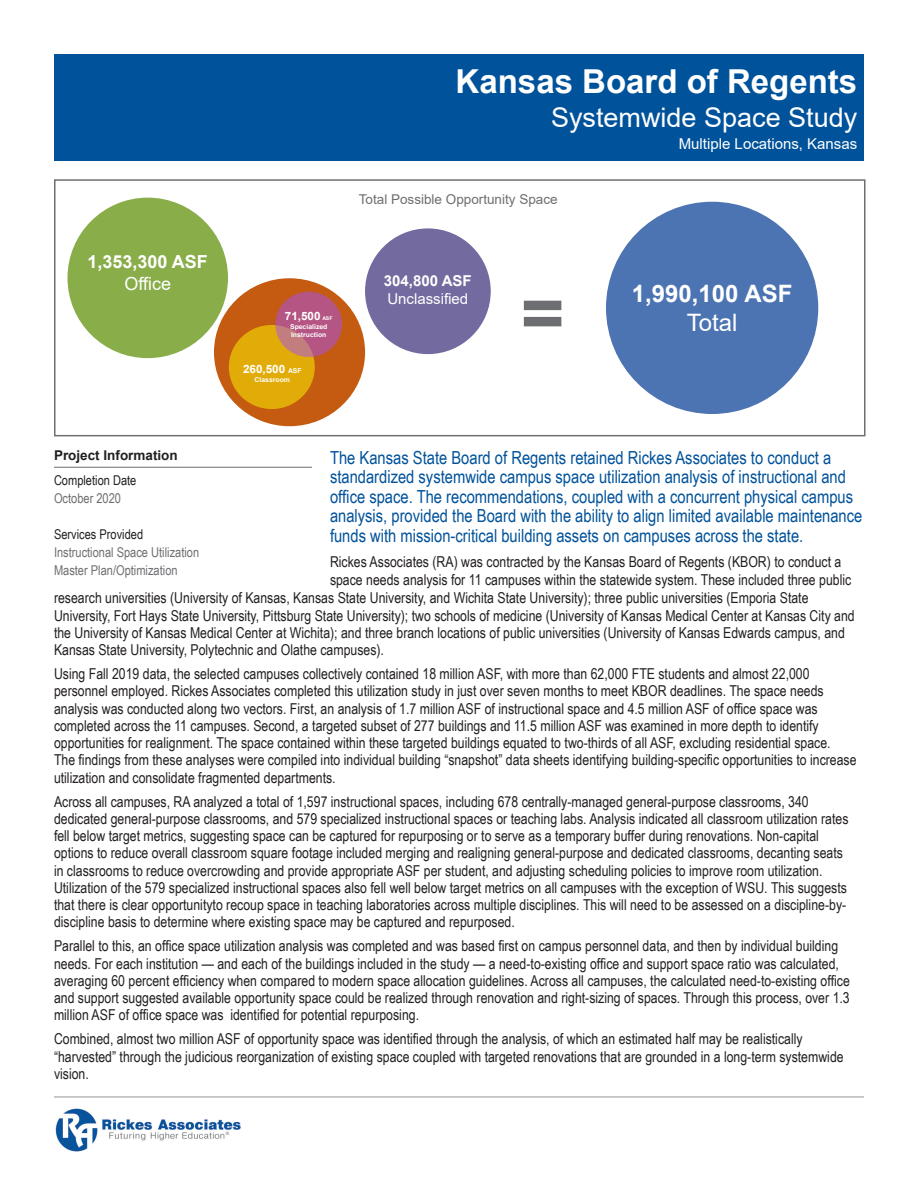
<style>
.page{position:relative;width:918px;height:1188px;background:#fff}
.page>*{position:absolute;margin:0;border:0;box-sizing:border-box;transform-origin:0 0}
.t1{font:700 75px "Arial";color:#6d6e71}
.Headline{font:700 33px "Arial";color:#fff}
.Emphasis_Text{font:27px "Arial";color:#fff}
.t2{font:700 24px "Arial";color:#fff}
.t3{font:24px "Arial";color:#fff}
.Emphasis_Text-2{font:18px/19.5px "Arial Narrow";color:#01529a}
.t4{font:700 18px "Arial";color:#fff}
.t5{font:18px "Arial";color:#fff}
.Body_Text{font:15px/17.2px "Arial Narrow";color:#231f20}
.Emphasis_Text-3{font:15px "Arial";color:#fff}
.t6{font:700 15px "Arial";color:#fff}
.t7{font:13.5px "Arial Narrow";color:#6d6e71}
.t8{font:13.5px "Arial Narrow";color:#231f20}
.t9{font:13.5px "Arial";color:#6d6e71}
.Project_Information{font:700 13.5px "Arial";color:#231f20}
.t10{font:700 11.4px "Arial";color:#fff}
.t11{font:700 6.75px/7.9px "Arial";color:#fff}
.t12{font:700 5.1px "Arial";color:#fff}
.s1{font-size:6.75px}
</style>
<div class="page">
<div style="left:54px;top:179px;width:812px;height:257px;border:2px solid #6d6e71"></div>
<hr style="left:54px;top:467px;width:258px;height:1px;background:#6d6e71">
<div style="left:54px;top:54px;width:810px;height:107px;background:#00539b"></div>
<hr style="left:54px;top:1096px;width:810px;height:2px;background:#b6b8ba">
<img style="left:55px;top:1108px;width:186px;height:44px">
<div style="left:68px;top:198px;width:160px;height:160px;background:#88ad49;border-radius:50%"></div>
<div style="left:365px;top:228px;width:126px;height:126px;background:#736ba0;border-radius:50%"></div>
<div style="left:606px;top:202px;width:212px;height:212px;background:#4d74b2;border-radius:50%"></div>
<div style="left:214px;top:278px;width:151px;height:148px;background:#c55a11;border-radius:50%"></div>
<div style="left:229px;top:325px;width:86px;height:84px;background:#e2ac08;border-radius:50%"></div>
<div style="left:275px;top:292px;width:67px;height:65px;background:#a350f6;border-radius:50%;opacity:.5"></div>
<p class="Headline" style="left:456px;top:58px;width:403px">Kansas Board of Regents</p>
<p class="Emphasis_Text" style="left:551px;top:99px;width:308px">Systemwide Space Study</p>
<p class="Emphasis_Text-3" style="left:679px;top:134px;width:180px">Multiple Locations, Kansas</p>
<p class="t9" style="left:359px;top:190px;width:200px">Total Possible Opportunity Space</p>
<p class="t4" style="left:88px;top:249px;width:122px">1,353,300 ASF</p>
<p class="t5" style="left:124px;top:271px;width:48px">Office</p>
<p class="t6" style="left:384px;top:270px;width:89px">304,800 ASF</p>
<p class="Emphasis_Text-3" style="left:387px;top:288px;width:82px">Unclassified</p>
<p class="t2" style="left:632px;top:277px;width:162px">1,990,100 ASF</p>
<p class="t1" style="left:521px;top:261px;width:45px">=</p>
<p class="t10" style="left:285px;top:308px;width:37px">71,500</p>
<p class="t12" style="left:322px;top:314px;width:12px">ASF</p>
<p class="t11" style="left:290px;top:322px;width:39px">Specialized<br>Instruction</p>
<p class="t3" style="left:687px;top:306px;width:52px">Total</p>
<p class="t10" style="left:243px;top:361px;width:60px">260,500 <span class="s1">ASF</span></p>
<p class="t11" style="left:255px;top:376px;width:37px">Classroom</p>
<p class="Project_Information" style="left:54px;top:446px;width:125px">Project Information</p>
<p class="t8" style="left:54px;top:470px;width:84px">Completion Date</p>
<p class="t7" style="left:54px;top:488px;width:69px">October 2020</p>
<p class="t8" style="left:54px;top:524px;width:91px">Services Provided</p>
<p class="t7" style="left:54px;top:542px;width:147px">Instructional Space Utilization</p>
<p class="t7" style="left:54px;top:560px;width:125px">Master Plan/Optimization</p>
<p class="Body_Text" style="left:54px;top:589px;width:802px">research universities (University of Kansas, Kansas State University, and Wichita State University); three public universities (Emporia State University, Fort Hays State University, Pittsburg State University); two schools of medicine (University of Kansas Medical Center at Kansas City and the University of Kansas Medical Center at Wichita); and three branch locations of public universities (University of Kansas Edwards campus, and Kansas State University, Polytechnic and Olathe campuses).</p>
<p class="Body_Text" style="left:54px;top:665px;width:778px">Using Fall 2019 data, the selected campuses collectively contained 18 million ASF, with more than 62,000 FTE students and almost 22,000 personnel employed. Rickes Associates completed this utilization study in just over seven months to meet KBOR deadlines. The space needs analysis was conducted along two vectors. First, an analysis of 1.7 million ASF of instructional space and 4.5 million ASF of office space was completed across the 11 campuses. Second, a targeted subset of 277 buildings and 11.5 million ASF was examined in more depth to identify opportunities for realignment. The space contained within these targeted buildings equated to two-thirds of all ASF, excluding residential space.</p>
<p class="Body_Text" style="left:54px;top:751px;width:804px">The findings from these analyses were compiled into individual building “snapshot” data sheets identifying building-specific opportunities to increase utilization and consolidate fragmented departments.</p>
<p class="Body_Text" style="left:54px;top:792px;width:796px">Across all campuses, RA analyzed a total of 1,597 instructional spaces, including 678 centrally-managed general-purpose classrooms, 340 dedicated general-purpose classrooms, and 579 specialized instructional spaces or teaching labs. Analysis indicated all classroom utilization rates fell below target metrics, suggesting space can be captured for repurposing or to serve as a temporary buffer during renovations. Non-capital options to reduce overall classroom square footage included merging and realigning general-purpose and dedicated classrooms, decanting seats in classrooms to reduce overcrowding and provide appropriate ASF per student, and adjusting scheduling policies to improve room utilization.<br>Utilization of the 579 specialized instructional spaces also fell well below target metrics on all campuses with the exception of WSU. This suggests that there is clear opportunityto recoup space in teaching laboratories across multiple disciplines. This will need to be assessed on a discipline-by&shy;discipline basis to determine where existing space may be captured and repurposed.</p>
<p class="Body_Text" style="left:54px;top:937px;width:797px">Parallel to this, an office space utilization analysis was completed and was based first on campus personnel data, and then by individual building needs. For each institution — and each of the buildings included in the study — a need-to-existing office and support space ratio was calculated, averaging 60 percent efficiency when compared to modern space allocation guidelines. Across all campuses, the calculated need-to-existing office and support suggested available opportunity space could be realized through renovation and right-sizing of spaces. Through this process, over 1.3 million ASF of office space was identified for potential repurposing.</p>
<p class="Body_Text" style="left:54px;top:1030px;width:791px">Combined, almost two million ASF of opportunity space was identified through the analysis, of which an estimated half may be realistically “harvested” through the judicious reorganization of existing space coupled with targeted renovations that are grounded in a long-term systemwide vision.</p>
<p class="Emphasis_Text-2" style="left:330px;top:447px;width:534px">The Kansas State Board of Regents retained Rickes Associates to conduct a standardized systemwide campus space utilization analysis of instructional and office space. The recommendations, coupled with a concurrent physical campus analysis, provided the Board with the ability to align limited available maintenance funds with mission-critical building assets on campuses across the state.</p>
<p class="Body_Text" style="left:330px;top:553px;width:523px">Rickes Associates (RA) was contracted by the Kansas Board of Regents (KBOR) to conduct a space needs analysis for 11 campuses within the statewide system. These included three public</p>
</div>
